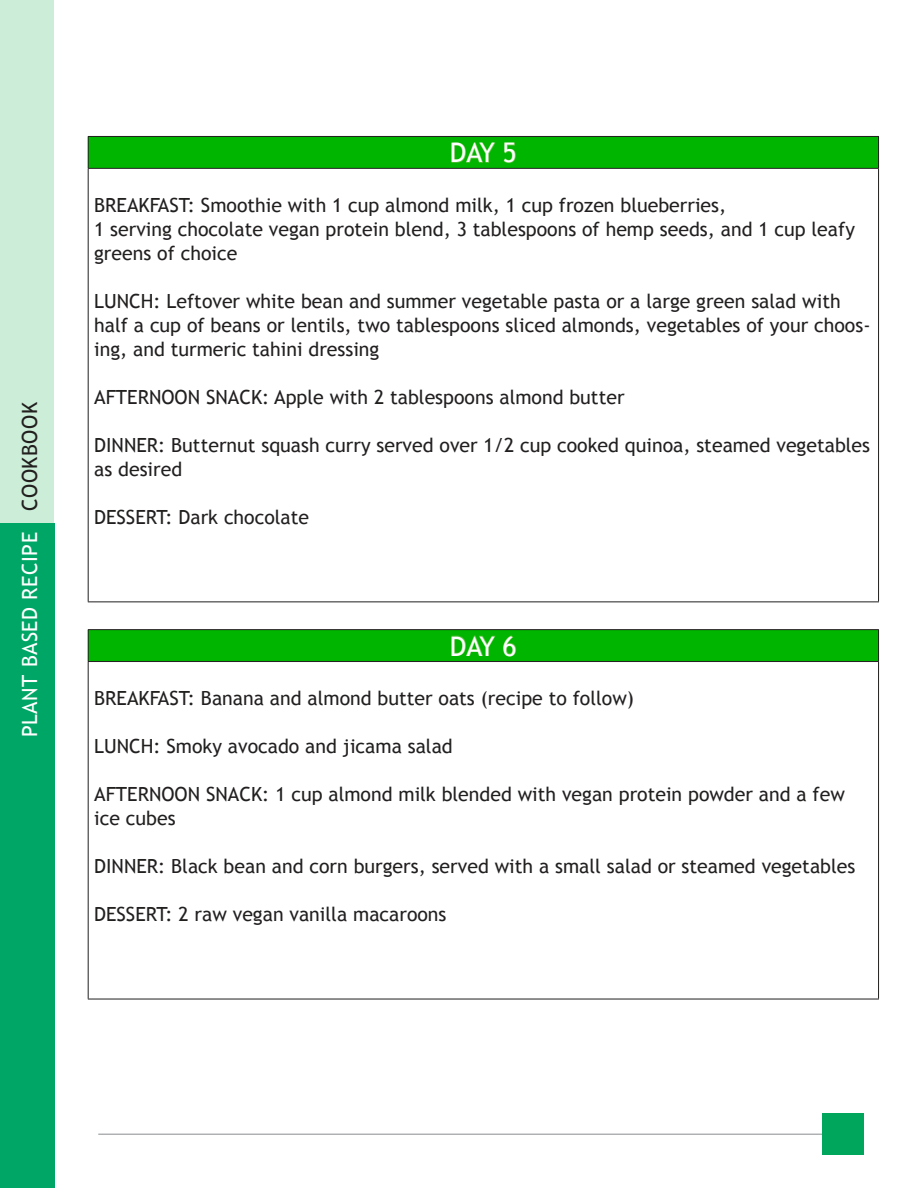
<style>
.page{position:relative;width:918px;height:1188px;background:#fff}
.page>*{position:absolute;margin:0;border:0;box-sizing:border-box;transform-origin:0 0}
.t1{font:27px "Trebuchet MS";letter-spacing:-.055em;color:#fff}
.t2{font:21px "Trebuchet MS";letter-spacing:.025em;color:#fff}
.t3{font:19.5px/24px "Trebuchet MS";color:#221f1f}
.s1{color:#221f1f}
</style>
<div class="page">
<hr style="left:98px;top:1134px;width:724px;height:1px;background:#898b8e">
<div style="left:822px;top:1113px;width:42px;height:42px;background:#00a65c"></div>
<div style="left:0;top:0;width:54px;height:1188px;background:#ccedd7"></div>
<div style="left:0;top:524px;width:54px;height:664px;background:#00a666"></div>
<div style="left:88px;top:136px;width:791px;height:32px;background:#00b500"></div>
<hr style="left:88px;top:136px;width:791px;height:1px;background:#221f1f">
<hr style="left:88px;top:137px;width:1px;height:31px;background:#221f1f">
<hr style="left:878px;top:137px;width:1px;height:31px;background:#221f1f">
<hr style="left:88px;top:168px;width:791px;height:1px;background:#221f1f">
<hr style="left:88px;top:169px;width:1px;height:432px;background:#221f1f">
<hr style="left:878px;top:169px;width:1px;height:432px;background:#221f1f">
<hr style="left:88px;top:601px;width:791px;height:1px;background:#221f1f">
<svg style="left:451px;top:142px;width:45px;height:21px"></svg>
<svg style="left:504px;top:142px;width:12px;height:21px"></svg>
<div style="left:88px;top:630px;width:791px;height:32px;background:#00b500"></div>
<hr style="left:88px;top:629px;width:791px;height:1px;background:#221f1f">
<hr style="left:88px;top:630px;width:1px;height:31px;background:#221f1f">
<hr style="left:878px;top:630px;width:1px;height:31px;background:#221f1f">
<hr style="left:88px;top:661px;width:791px;height:1px;background:#221f1f">
<hr style="left:88px;top:662px;width:1px;height:337px;background:#221f1f">
<hr style="left:878px;top:662px;width:1px;height:337px;background:#221f1f">
<hr style="left:88px;top:999px;width:791px;height:1px;background:#221f1f">
<svg style="left:451px;top:635px;width:45px;height:21px"></svg>
<svg style="left:503px;top:635px;width:13px;height:22px"></svg>
<p class="t2" style="left:21px;top:737px;width:336px;rotate:-90deg">PLANT BASED RECIPE <span class="s1">COOKBOOK</span></p>
<h1 class="t1" style="left:450px;top:141px;width:68px">DAY 5</h1>
<p class="t3" style="left:94px;top:194px;width:762px">BREAKFAST: Smoothie with 1 cup almond milk, 1 cup frozen blueberries,<br>1 serving chocolate vegan protein blend, 3 tablespoons of hemp seeds, and 1 cup leafy greens of choice</p>
<p class="t3" style="left:94px;top:290px;width:778px">LUNCH: Leftover white bean and summer vegetable pasta or a large green salad with half a cup of beans or lentils, two tablespoons sliced almonds, vegetables of your choos&shy;ing, and turmeric tahini dressing</p>
<p class="t3" style="left:94px;top:386px;width:532px">AFTERNOON SNACK: Apple with 2 tablespoons almond butter</p>
<p class="t3" style="left:94px;top:434px;width:777px">DINNER: Butternut squash curry served over 1/2 cup cooked quinoa, steamed vegetables as desired</p>
<p class="t3" style="left:94px;top:506px;width:217px">DESSERT: Dark chocolate</p>
<h1 class="t1" style="left:450px;top:634px;width:68px">DAY 6</h1>
<p class="t3" style="left:94px;top:687px;width:541px">BREAKFAST: Banana and almond butter oats (recipe to follow)</p>
<p class="t3" style="left:94px;top:735px;width:360px">LUNCH: Smoky avocado and jicama salad</p>
<p class="t3" style="left:94px;top:783px;width:752px">AFTERNOON SNACK: 1 cup almond milk blended with vegan protein powder and a few ice cubes</p>
<p class="t3" style="left:94px;top:855px;width:763px">DINNER: Black bean and corn burgers, served with a small salad or steamed vegetables</p>
<p class="t3" style="left:94px;top:903px;width:354px">DESSERT: 2 raw vegan vanilla macaroons</p>
</div>
